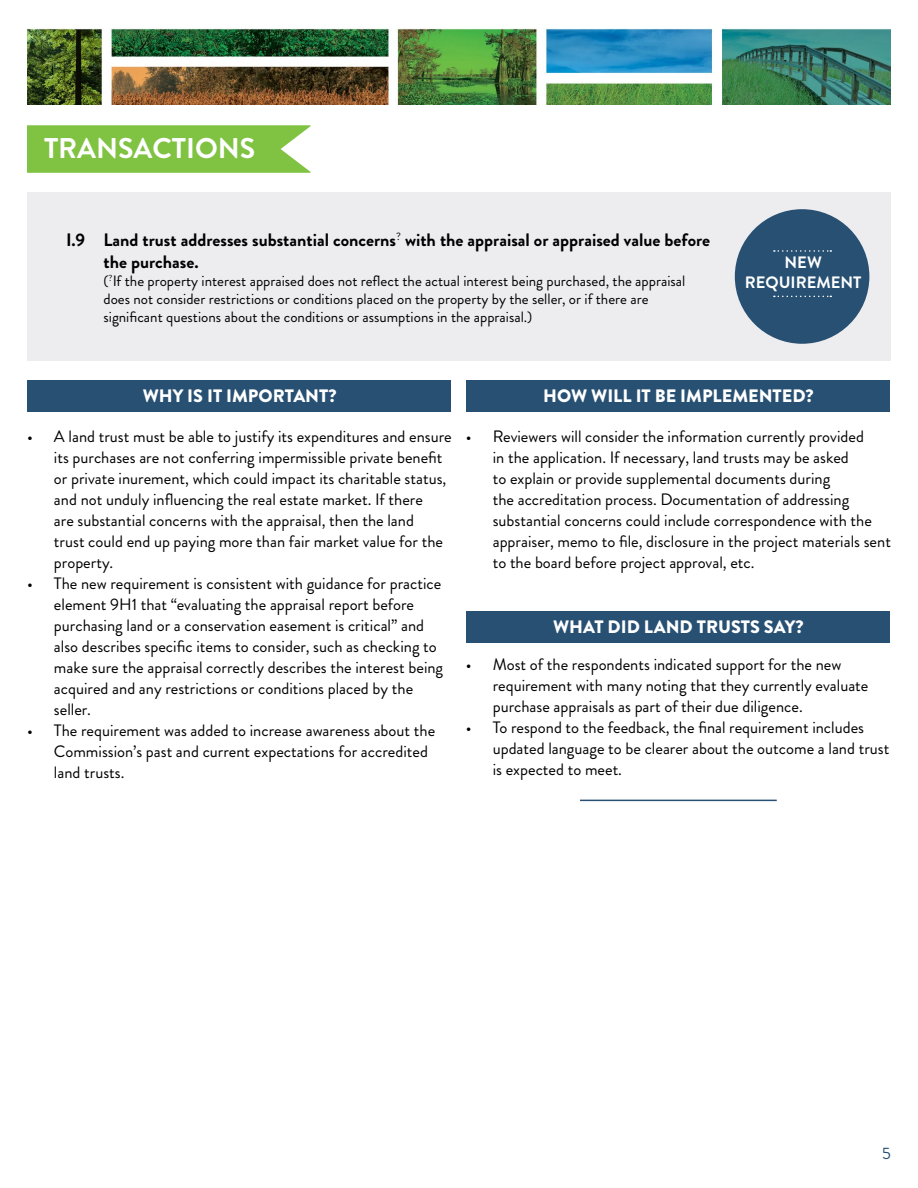
<style>
.page{position:relative;width:918px;height:1188px;background:#fff}
.page>*{position:absolute;margin:0;border:0;box-sizing:border-box;transform-origin:0 0}
.t1{font:700 28.5px "Brandon Grotesque";color:#fff}
.t2{font:700 18px/21.6px "Brandon Grotesque";color:#000}
.t3{font:900 18px "Brandon Grotesque";color:#fff}
.t4{font:16.5px/21px "Brandon Grotesque";color:#000}
.t5{font:700 16.5px/19.8px "Brandon Grotesque";color:#fff;text-align:center}
.t6{font:16.5px "Brandon Grotesque";color:#275073}
.t7{font:15px/18px "Brandon Grotesque";color:#000}
</style>
<div class="page">
<svg style="left:27px;top:125px;width:283px;height:48px;background:#87c64d"></svg>
<div style="left:27px;top:380px;width:424px;height:31px;background:#275073"></div>
<div style="left:466px;top:380px;width:424px;height:31px;background:#275073"></div>
<div style="left:466px;top:611px;width:424px;height:31px;background:#275073"></div>
<img style="left:27px;top:28px;width:864px;height:77px">
<div style="left:27px;top:192px;width:864px;height:169px;background:#ededf0"></div>
<div style="left:735px;top:209px;width:134px;height:135px;background:#275073;border-radius:50%"></div>
<svg style="left:774px;top:296px;width:57px;height:1px"></svg>
<svg style="left:774px;top:250px;width:57px;height:2px"></svg>
<hr style="left:580px;top:800px;width:197px;height:1px;background:#275073">
<h1 class="t1" style="left:44px;top:128px;width:213px">TRANSACTIONS</h1>
<p class="t2" style="left:66px;top:229px;width:21px">I.9</p>
<p class="t2" style="left:104px;top:229px;width:608px">Land trust addresses substantial concerns<sup>?</sup> with the appraisal or appraised value before the purchase.</p>
<p class="t7" style="left:103px;top:272px;width:583px">(<sup>?</sup>If the property interest appraised does not reflect the actual interest being purchased, the appraisal does not consider restrictions or conditions placed on the property by the seller, or if there are significant questions about the conditions or assumptions in the appraisal.)</p>
<p class="t5" style="left:745px;top:253px;width:118px">NEW<br>REQUIREMENT</p>
<p class="t3" style="left:143px;top:383px;width:195px">WHY IS IT IMPORTANT?</p>
<p class="t3" style="left:543px;top:383px;width:272px">HOW WILL IT BE IMPLEMENTED?</p>
<p class="t4" style="left:54px;top:426px;width:399px;text-indent:-27px">• A land trust must be able to justify its expenditures and ensure its purchases are not conferring impermissible private benefit or private inurement, which could impact its charitable status, and not unduly influencing the real estate market. If there<br>are substantial concerns with the appraisal, then the land<br>trust could end up paying more than fair market value for the property.</p>
<p class="t4" style="left:54px;top:573px;width:391px;text-indent:-27px">• The new requirement is consistent with guidance for practice element 9H1 that “evaluating the appraisal report before purchasing land or a conservation easement is critical” and also describes specific items to consider, such as checking to make sure the appraisal correctly describes the interest being acquired and any restrictions or conditions placed by the seller.</p>
<p class="t4" style="left:54px;top:720px;width:383px;text-indent:-27px">• The requirement was added to increase awareness about the<br>Commission’s past and current expectations for accredited land trusts.</p>
<p class="t4" style="left:493px;top:426px;width:400px;text-indent:-27px">• Reviewers will consider the information currently provided<br>in the application. If necessary, land trusts may be asked<br>to explain or provide supplemental documents during<br>the accreditation process. Documentation of addressing substantial concerns could include correspondence with the appraiser, memo to file, disclosure in the project materials sent to the board before project approval, etc.</p>
<p class="t3" style="left:553px;top:614px;width:252px">WHAT DID LAND TRUSTS SAY?</p>
<p class="t4" style="left:493px;top:654px;width:377px;text-indent:-27px">• Most of the respondents indicated support for the new requirement with many noting that they currently evaluate purchase appraisals as part of their due diligence.</p>
<p class="t4" style="left:493px;top:717px;width:398px;text-indent:-27px">• To respond to the feedback, the final requirement includes updated language to be clearer about the outcome a land trust is expected to meet.</p>
<p class="t6" style="left:882px;top:1141px;width:10px">5</p>
</div>
